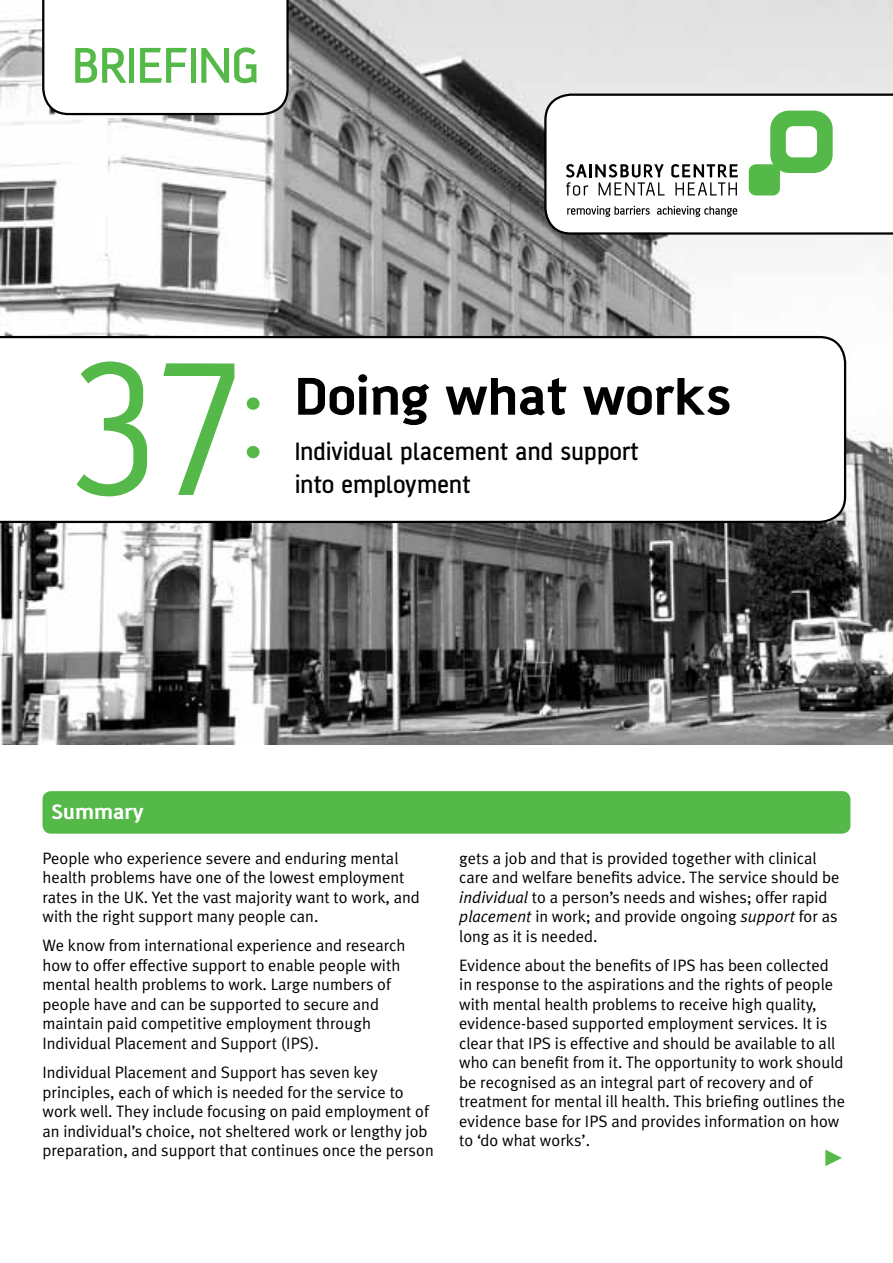
<style>
.page{position:relative;width:893px;height:1263px;background:#fff}
.page>*{position:absolute;margin:0;border:0;box-sizing:border-box;transform-origin:0 0}
.t1{font:700 57px "AF Battersea";color:#000;scale:1.08 1}
.t2{font:500 54px "AF Battersea";color:#54b948;scale:1.05 1}
.t3{font:500 27px/33px "AF Battersea";letter-spacing:.01em;color:#000}
.t4{font:700 22.5px "AF Battersea";color:#fff;scale:1.1 1}
.t5{font:22.5px "Mathematical Pi Six";color:#54b948}
.t6{font:16.5px/19.5px "Meta Plus Normal";color:#000}
.s1{font-weight:400;font-size:204px;color:#54b948}
.s2{font-weight:400;font-size:120px;color:#54b948}
.s3{font-style:italic}
</style>
<div class="page">
<img style="left:0;top:0;width:893px;height:744px">
<div style="left:43px;top:791px;width:807px;height:43px;background:#54b948;border-radius:9px"></div>
<svg style="left:42px;top:0;width:247px;height:115px"></svg>
<svg style="left:544px;top:94px;width:349px;height:141px"></svg>
<svg style="left:0;top:336px;width:846px;height:187px"></svg>
<svg style="left:770px;top:111px;width:63px;height:62px"></svg>
<div style="left:749px;top:164px;width:31px;height:31px;background:#54b948;border-radius:7px"></div>
<svg style="left:566px;top:164px;width:99px;height:32px"></svg>
<svg style="left:671px;top:164px;width:67px;height:31px"></svg>
<svg style="left:567px;top:206px;width:83px;height:11px"></svg>
<svg style="left:657px;top:206px;width:80px;height:11px"></svg>
<h2 class="t2" style="left:72px;top:38px;width:179px">BRIEFING</h2>
<h1 class="t1" style="left:66px;top:366px;width:617px"><span class="s1">37</span><span class="s2">:</span> Doing what works</h1>
<h3 class="t3" style="left:295px;top:435px;width:345px">Individual placement and support into employment</h3>
<h3 class="t4" style="left:52px;top:800px;width:86px">Summary</h3>
<p class="t6" style="left:43px;top:848px;width:379px">People who experience severe and enduring mental health problems have one of the lowest employment rates in the UK. Yet the vast majority want to work, and with the right support many people can.</p>
<p class="t6" style="left:43px;top:936px;width:364px">We know from international experience and research how to offer effective support to enable people with mental health problems to work. Large numbers of people have and can be supported to secure and maintain paid competitive employment through Individual Placement and Support (IPS).</p>
<p class="t6" style="left:43px;top:1062px;width:393px">Individual Placement and Support has seven key principles, each of which is needed for the service to work well. They include focusing on paid employment of an individual’s choice, not sheltered work or lengthy job preparation, and support that continues once the person</p>
<p class="t6" style="left:459px;top:848px;width:382px">gets a job and that is provided together with clinical care and welfare benefits advice. The service should be <span class="s3">individual</span> to a person’s needs and wishes; offer rapid <span class="s3">placement</span> in work; and provide ongoing <span class="s3">support</span> for as long as it is needed.</p>
<p class="t6" style="left:459px;top:955px;width:387px">Evidence about the benefits of IPS has been collected in response to the aspirations and the rights of people with mental health problems to receive high quality, evidence-based supported employment services. It is clear that IPS is effective and should be available to all who can benefit from it. The opportunity to work should be recognised as an integral part of recovery and of treatment for mental ill health. This briefing outlines the evidence base for IPS and provides information on how to ‘do what works’.</p>
<h3 class="t5" style="left:824px;top:1149px;width:20px">c</h3>
</div>
